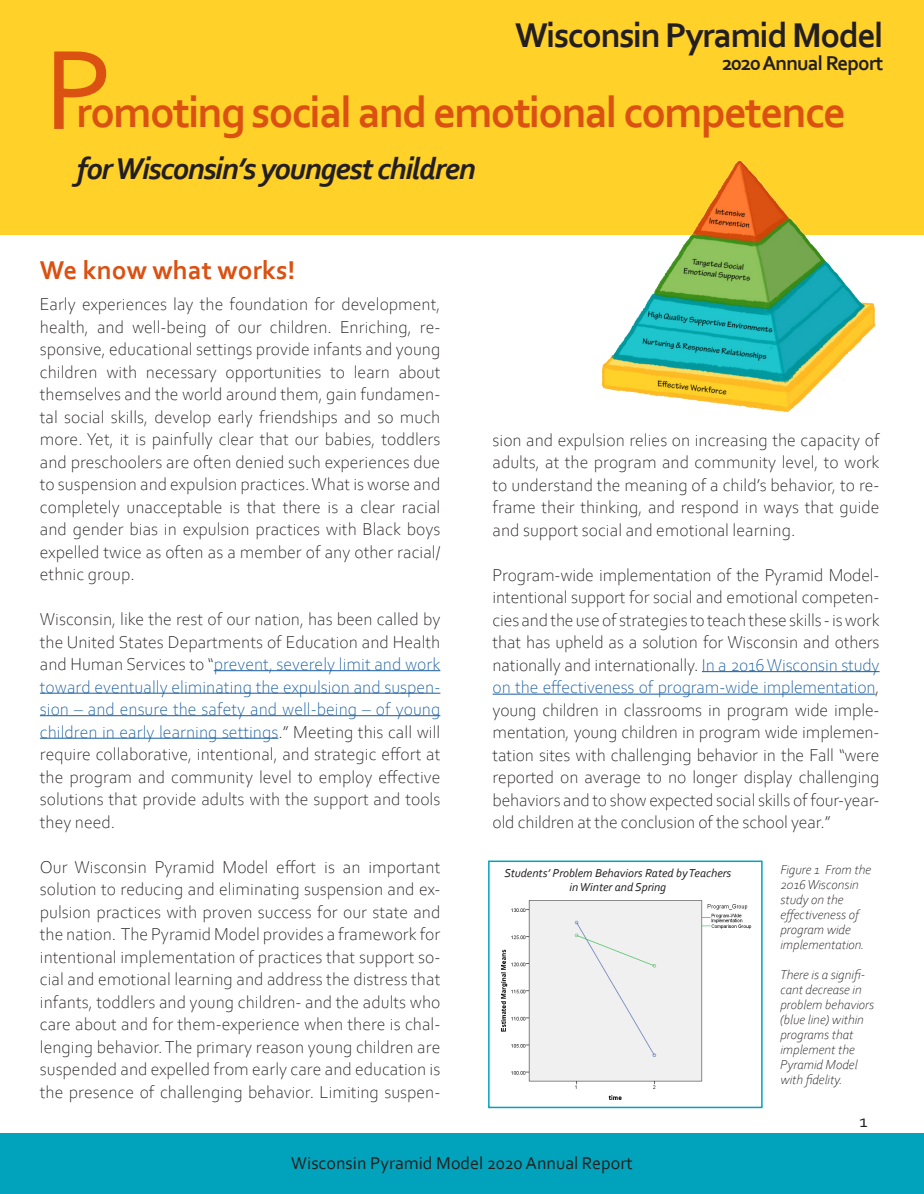
<style>
.page{position:relative;width:924px;height:1194px;background:#fff}
.page>*{position:absolute;margin:0;border:0;box-sizing:border-box;transform-origin:0 0}
.t1{font:118.5px "Corbel";color:#da5112}
.t2{font:700 45px "Corbel";letter-spacing:-.04em;color:#da5112}
.t3{font:700 36px "Corbel";letter-spacing:-.04em;color:#231f20}
.t4{font:italic 700 31.5px "Corbel";letter-spacing:-.04em;color:#231f20}
.t5{font:700 27px "Corbel";color:#da5112}
.t6{font:700 21px "Corbel";letter-spacing:-.04em;color:#231f20}
.t7{font:300 18px/22.5px "Corbel";color:#231f20;text-align:justify}
.t8{font:18px "Corbel";color:#231f20}
.t9{font:italic 300 13.5px/15px "Corbel";color:#231f20}
.t10{font:italic 12px/13.5px "Corbel";color:#231f20;text-align:center}
.s1{color:#175d9e}
</style>
<div class="page">
<div style="left:0;top:0;width:923px;height:234px;background:#ffd129"></div>
<hr style="left:214px;top:670px;width:226px;height:1px;background:#175d9e">
<hr style="left:40px;top:693px;width:400px;height:1px;background:#175d9e">
<hr style="left:40px;top:715px;width:400px;height:1px;background:#175d9e">
<hr style="left:40px;top:738px;width:238px;height:1px;background:#175d9e">
<img style="left:601px;top:162px;width:274px;height:251px">
<hr style="left:702px;top:671px;width:178px;height:1px;background:#175d9e">
<hr style="left:493px;top:694px;width:383px;height:1px;background:#175d9e">
<div style="left:0;top:1134px;width:924px;height:60px;background:#00a3bb"></div>
<img style="left:501px;top:900px;width:251px;height:200px">
<div style="left:488px;top:861px;width:275px;height:247px;border:2px solid #00a3bb"></div>
<h3 class="t3" style="left:515px;top:13px;width:370px">Wisconsin Pyramid Model</h3>
<p class="t6" style="left:722px;top:50px;width:163px">2020 Annual Report</p>
<h2 class="t2" style="left:76px;top:84px;width:771px">romoting social and emotional competence</h2>
<h3 class="t4" style="left:76px;top:149px;width:401px">for Wisconsin’s youngest children</h3>
<h1 class="t1" style="left:44px;top:16px;width:69px">P</h1>
<h3 class="t5" style="left:40px;top:253px;width:257px">We know what works!</h3>
<p class="t7" style="left:40px;top:292px;width:402px">Early experiences lay the foundation for development, health, and well-being of our children. Enriching, re&shy;sponsive, educational settings provide infants and young children with necessary opportunities to learn about themselves and the world around them, gain fundamen&shy;tal social skills, develop early friendships and so much more. Yet, it is painfully clear that our babies, toddlers and preschoolers are often denied such experiences due to suspension and expulsion practices. What is worse and completely unacceptable is that there is a clear racial and gender bias in expulsion practices with Black boys expelled twice as often as a member of any other racial/ ethnic group.</p>
<p class="t7" style="left:40px;top:607px;width:402px">Wisconsin, like the rest of our nation, has been called by the United States Departments of Education and Health and Human Services to “<span class="s1">prevent, severely limit and work toward eventually eliminating the expulsion and suspen&shy;sion – and ensure the safety and well-being – of young children in early learning settings</span>.” Meeting this call will require collaborative, intentional, and strategic effort at the program and community level to employ effective solutions that provide adults with the support and tools they need.</p>
<p class="t7" style="left:40px;top:855px;width:402px">Our Wisconsin Pyramid Model effort is an important solution to reducing and eliminating suspension and ex&shy;pulsion practices with proven success for our state and the nation. The Pyramid Model provides a framework for intentional implementation of practices that support so&shy;cial and emotional learning and address the distress that infants, toddlers and young children- and the adults who care about and for them-experience when there is chal&shy;lenging behavior. The primary reason young children are suspended and expelled from early care and education is the presence of challenging behavior. Limiting suspen-</p>
<p class="t7" style="left:493px;top:428px;width:389px">sion and expulsion relies on increasing the capacity of adults, at the program and community level, to work to understand the meaning of a child’s behavior, to re&shy;frame their thinking, and respond in ways that guide and support social and emotional learning.</p>
<p class="t7" style="left:493px;top:563px;width:389px">Program-wide implementation of the Pyramid Model&shy;intentional support for social and emotional competen&shy;cies and the use of strategies to teach these skills - is work that has upheld as a solution for Wisconsin and others nationally and internationally. <span class="s1">In a 2016 Wisconsin study on the effectiveness of program-wide implementation</span>, young children in classrooms in program wide imple&shy;mentation, young children in program wide implemen&shy;tation sites with challenging behavior in the Fall “were reported on average to no longer display challenging behaviors and to show expected social skills of four-year&shy;old children at the conclusion of the school year.”</p>
<p class="t10" style="left:504px;top:866px;width:229px">Students’ Problem Behaviors Rated by Teachers in Winter and Spring</p>
<p class="t9" style="left:780px;top:861px;width:92px">Figure 1 From the<br>2016 Wisconsin study on the effectiveness of program wide implementation.</p>
<p class="t9" style="left:780px;top:966px;width:95px">There is a signifi&shy;cant decrease in problem behaviors (blue line) within programs that implement the<br>Pyramid Model with fidelity.</p>
<p class="t8" style="left:860px;top:1110px;width:10px">1</p>
<p class="t8" style="left:291px;top:1152px;width:343px">Wisconsin Pyramid Model 2020 Annual Report</p>
</div>
